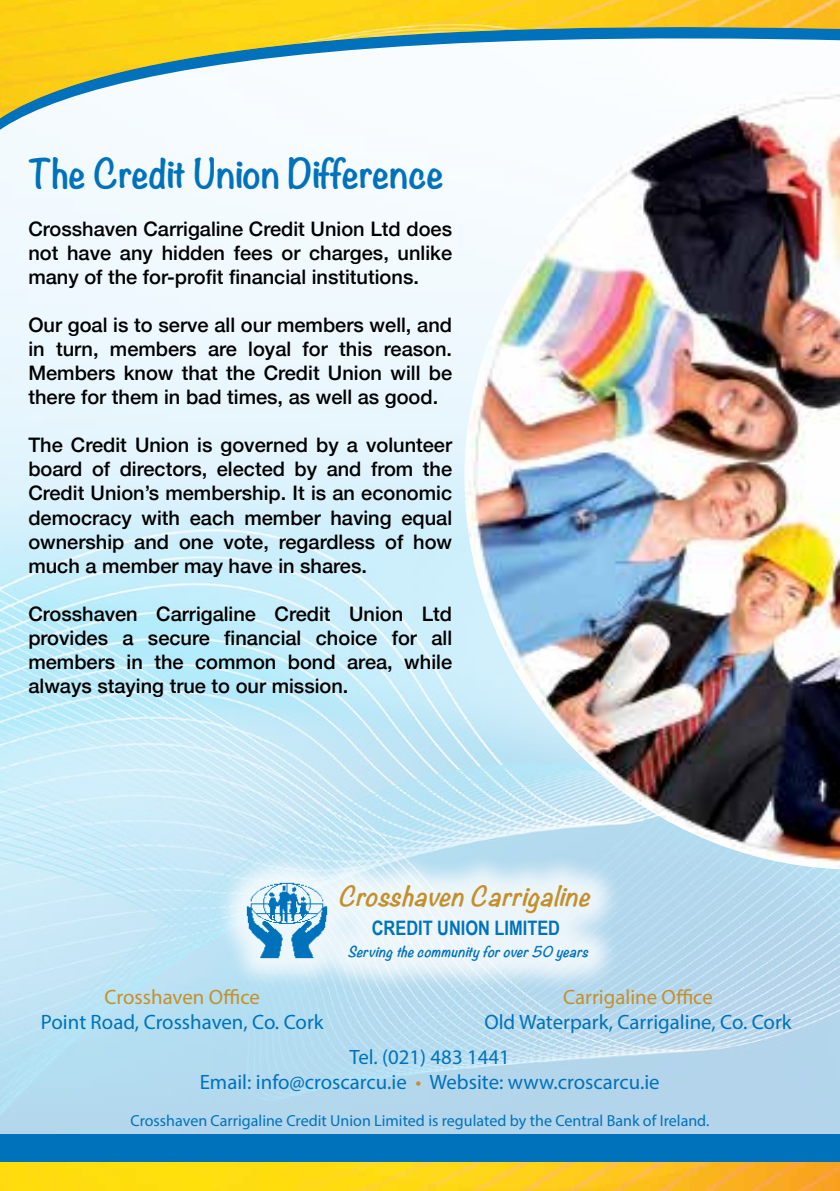
<style>
.page{position:relative;width:840px;height:1191px;background:#fff}
.page>*{position:absolute;margin:0;border:0;box-sizing:border-box;transform-origin:0 0}
.t1{font:700 36px "Noteworthy";color:#0072bb}
.t2{font:italic 700 24.4px "Noteworthy";color:#c3902d}
.t3{font:20.8px/35.4px "Myriad Pro";color:#0072bb}
.t4{font:20.8px "Myriad Pro";color:#c3902d}
.t5{font:500 20px/24px "Helvetica Neue";color:#000;text-align:justify}
.t6{font:700 20px "Arial Narrow";color:#0072bb}
.t7{font:16px "Myriad Pro";color:#0072bb}
.t8{font:italic 700 13.4px "Noteworthy";color:#0072bb}
.s1{color:#c3902d}
</style>
<div class="page">
<img style="left:0;top:176px;width:839px;height:958px">
<div style="left:0;top:164px;width:228px;height:12px;background:#f3fafe"></div>
<div style="left:0;top:118px;width:182px;height:46px;background:#f4fafe"></div>
<img style="left:0;top:0;width:839px;height:118px">
<div style="left:0;top:1134px;width:839px;height:57px;background:#0072bb"></div>
<img style="left:0;top:1162px;width:839px;height:29px">
<img style="left:464px;top:85px;width:375px;height:784px">
<div style="left:213px;top:850px;width:410px;height:144px;background:#fff;opacity:.75"></div>
<img style="left:245px;top:879px;width:83px;height:82px">
<h1 class="t1" style="left:28px;top:142px;width:417px">The Credit Union Difference</h1>
<p class="t5" style="left:28px;top:216px;width:425px">Crosshaven Carrigaline Credit Union Ltd does not have any hidden fees or charges, unlike many of the for-profit financial institutions.</p>
<p class="t5" style="left:28px;top:312px;width:425px">Our goal is to serve all our members well, and in turn, members are loyal for this reason.<br>Members know that the Credit Union will be there for them in bad times, as well as good.</p>
<p class="t5" style="left:28px;top:432px;width:425px">The Credit Union is governed by a volunteer board of directors, elected by and from the Credit Union’s membership. It is an economic democracy with each member having equal ownership and one vote, regardless of how much a member may have in shares.</p>
<p class="t5" style="left:28px;top:600px;width:425px">Crosshaven Carrigaline Credit Union Ltd provides a secure financial choice for all members in the common bond area, while always staying true to our mission.</p>
<p class="t2" style="left:337px;top:874px;width:265px">CrosshavenCarrigaline</p>
<p class="t6" style="left:371px;top:912px;width:190px">CREDIT UNION LIMITED</p>
<p class="t8" style="left:347px;top:940px;width:248px">Servingthecommunityforover50years</p>
<p class="t4" style="left:104px;top:983px;width:157px">Crosshaven Office</p>
<p class="t3" style="left:41px;top:1003px;width:284px">Point Road, Crosshaven, Co. Cork</p>
<p class="t4" style="left:563px;top:983px;width:151px">Carrigaline Office</p>
<p class="t3" style="left:349px;top:1003px;width:443px;text-indent:135px">Old Waterpark, Carrigaline, Co. Cork<br>Tel. (021) 483 1441</p>
<p class="t3" style="left:200px;top:1064px;width:461px">Email: info@croscarcu.ie <span class="s1">•</span> Website: www.croscarcu.ie</p>
<p class="t7" style="left:130px;top:1110px;width:580px">Crosshaven Carrigaline Credit Union Limited is regulated by the Central Bank of Ireland.</p>
</div>
